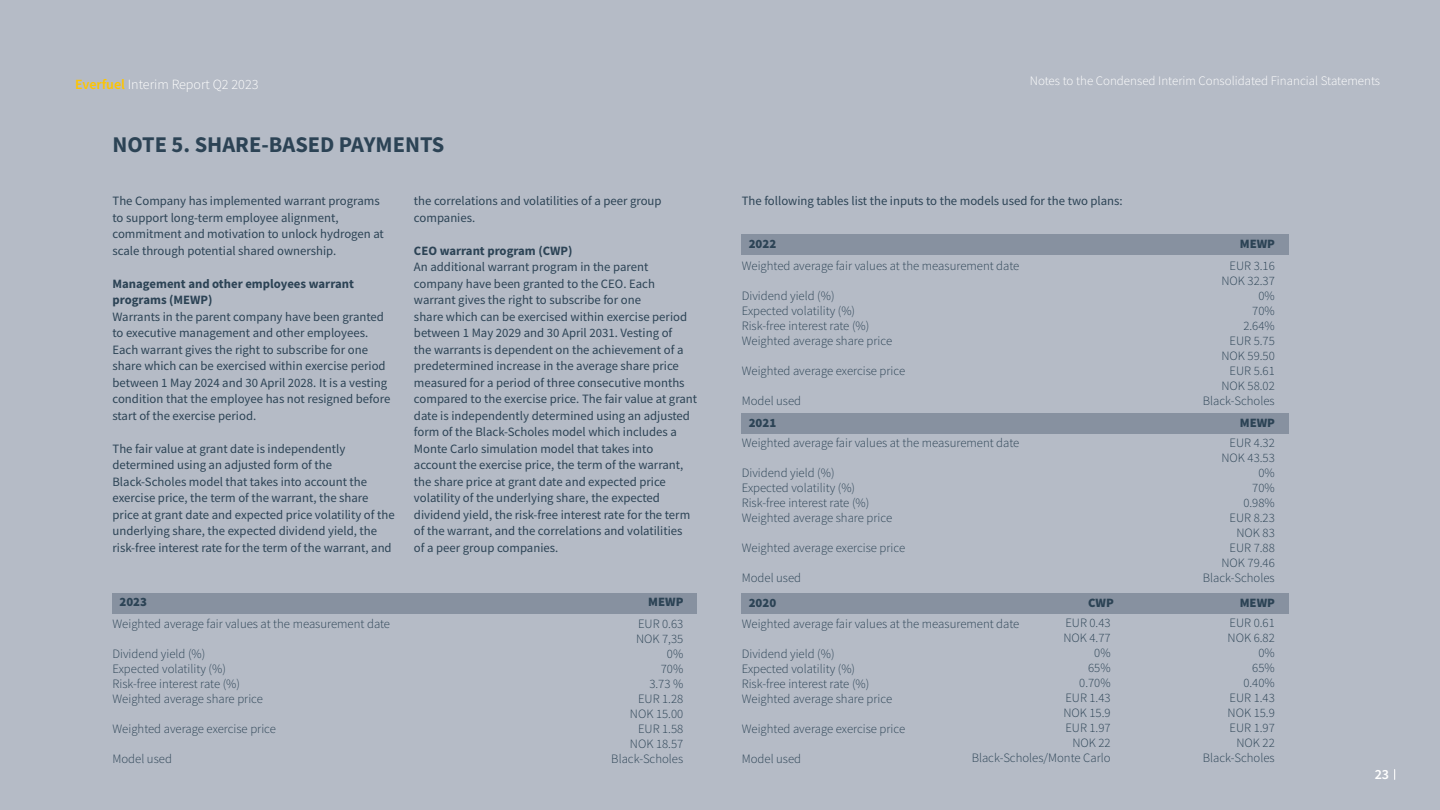
<style>
.page{position:relative;width:1440px;height:810px;background:#b5bbc6}
.page>*{position:absolute;margin:0;border:0;box-sizing:border-box;transform-origin:0 0}
.t1{font:700 22.5px "Source Sans Pro";color:#2c4355}
.t2{font:300 14.1px "Source Sans Pro";color:#fff}
.t3{font:600 14.1px "Source Sans Pro";color:#fff}
.t4{font:300 12.9px "Source Sans Pro";color:#fff}
.t5{font:12.75px/16.5px "Source Sans Pro";color:#2c4355}
.t6{font:300 12.75px/15px "Source Sans Pro";color:#2c4355;text-align:right}
.t7{font:700 12.75px/16.5px "Source Sans Pro";color:#2c4355}
.t8{font:900 12.75px "Source Sans Pro";color:#2c4355}
.s1{font-weight:600;color:#fec500}
</style>
<div class="page">
<div style="left:742px;top:413px;width:547px;height:21px;background:#8791a0"></div>
<div style="left:742px;top:235px;width:547px;height:20px;background:#8791a0"></div>
<div style="left:112px;top:593px;width:586px;height:20px;background:#8791a0"></div>
<div style="left:742px;top:593px;width:547px;height:20px;background:#8791a0"></div>
<p class="t2" style="left:75px;top:76px;width:185px"><span class="s1">Everfuel</span> Interim Report Q2 2023</p>
<h1 class="t1" style="left:112px;top:129px;width:333px">NOTE 5. SHARE-BASED PAYMENTS</h1>
<p class="t5" style="left:112px;top:193px;width:273px">The Company has implemented warrant programs to support long-term employee alignment, commitment and motivation to unlock hydrogen at scale through potential shared ownership.</p>
<p class="t7" style="left:112px;top:275px;width:243px">Management and other employees warrant programs (MEWP)</p>
<p class="t5" style="left:112px;top:308px;width:279px">Warrants in the parent company have been granted to executive management and other employees.<br>Each warrant gives the right to subscribe for one share which can be exercised within exercise period between 1 May 2024 and 30 April 2028. It is a vesting condition that the employee has not resigned before start of the exercise period.</p>
<p class="t5" style="left:112px;top:440px;width:284px">The fair value at grant date is independently determined using an adjusted form of the Black-Scholes model that takes into account the exercise price, the term of the warrant, the share price at grant date and expected price volatility of the underlying share, the expected dividend yield, the risk-free interest rate for the term of the warrant, and</p>
<p class="t5" style="left:414px;top:193px;width:249px">the correlations and volatilities of a peer group companies.</p>
<p class="t7" style="left:414px;top:242px;width:160px">CEO warrant program (CWP)</p>
<p class="t5" style="left:414px;top:259px;width:285px">An additional warrant program in the parent company have been granted to the CEO. Each warrant gives the right to subscribe for one<br>share which can be exercised within exercise period between 1 May 2029 and 30 April 2031. Vesting of<br>the warrants is dependent on the achievement of a predetermined increase in the average share price measured for a period of three consecutive months compared to the exercise price. The fair value at grant date is independently determined using an adjusted form of the Black-Scholes model which includes a Monte Carlo simulation model that takes into account the exercise price, the term of the warrant, the share price at grant date and expected price volatility of the underlying share, the expected dividend yield, the risk-free interest rate for the term of the warrant, and the correlations and volatilities<br>of a peer group companies.</p>
<p class="t4" style="left:1030px;top:73px;width:352px">Notes to the Condensed Interim Consolidated Financial Statements</p>
<p class="t5" style="left:742px;top:193px;width:383px">The following tables list the inputs to the models used for the two plans:</p>
<p class="t8" style="left:749px;top:235px;width:29px">2022</p>
<p class="t8" style="left:1240px;top:235px;width:37px">MEWP</p>
<p class="t6" style="left:742px;top:258px;width:279px">Weighted average fair values at the measurement date</p>
<p class="t6" style="left:742px;top:288px;width:152px;text-align:left">Dividend yield (%)<br>Expected volatility (%)<br>Risk-free interest rate (%)<br>Weighted average share price</p>
<p class="t6" style="left:742px;top:363px;width:165px">Weighted average exercise price</p>
<p class="t6" style="left:742px;top:393px;width:61px">Model used</p>
<p class="t6" style="left:1203px;top:258px;width:73px">EUR 3.16<br>NOK 32.37<br>0%<br>70%<br>2.64%<br>EUR 5.75<br>NOK 59.50<br>EUR 5.61<br>NOK 58.02<br>Black-Scholes</p>
<p class="t8" style="left:749px;top:414px;width:29px">2021</p>
<p class="t8" style="left:1240px;top:414px;width:37px">MEWP</p>
<p class="t6" style="left:742px;top:435px;width:279px">Weighted average fair values at the measurement date</p>
<p class="t6" style="left:742px;top:465px;width:152px;text-align:left">Dividend yield (%)<br>Expected volatility (%)<br>Risk-free interest rate (%)<br>Weighted average share price</p>
<p class="t6" style="left:742px;top:540px;width:165px">Weighted average exercise price</p>
<p class="t6" style="left:742px;top:570px;width:61px">Model used</p>
<p class="t6" style="left:1203px;top:435px;width:73px">EUR 4.32<br>NOK 43.53<br>0%<br>70%<br>0.98%<br>EUR 8.23<br>NOK 83<br>EUR 7.88<br>NOK 79.46<br>Black-Scholes</p>
<p class="t8" style="left:648px;top:593px;width:37px">MEWP</p>
<p class="t8" style="left:119px;top:593px;width:29px">2023</p>
<p class="t8" style="left:749px;top:594px;width:29px">2020</p>
<p class="t8" style="left:1088px;top:594px;width:27px">CWP</p>
<p class="t8" style="left:1240px;top:594px;width:37px">MEWP</p>
<p class="t6" style="left:112px;top:616px;width:279px">Weighted average fair values at the measurement date</p>
<p class="t6" style="left:112px;top:646px;width:152px;text-align:left">Dividend yield (%)<br>Expected volatility (%)<br>Risk-free interest rate (%)<br>Weighted average share price</p>
<p class="t6" style="left:112px;top:721px;width:165px">Weighted average exercise price</p>
<p class="t6" style="left:112px;top:751px;width:61px">Model used</p>
<p class="t6" style="left:611px;top:616px;width:73px">EUR 0.63<br>NOK 7,35<br>0%<br>70%<br>3.73 %<br>EUR 1.28<br>NOK 15.00<br>EUR 1.58<br>NOK 18.57<br>Black-Scholes</p>
<p class="t6" style="left:972px;top:615px;width:140px">EUR 0.43<br>NOK 4.77<br>0%<br>65%<br>0.70%<br>EUR 1.43<br>NOK 15.9<br>EUR 1.97<br>NOK 22<br>Black-Scholes/Monte Carlo</p>
<p class="t6" style="left:1203px;top:615px;width:73px">EUR 0.61<br>NOK 6.82<br>0%<br>65%<br>0.40%<br>EUR 1.43<br>NOK 15.9<br>EUR 1.97<br>NOK 22<br>Black-Scholes</p>
<p class="t6" style="left:742px;top:617px;width:279px">Weighted average fair values at the measurement date</p>
<p class="t6" style="left:742px;top:647px;width:152px;text-align:left">Dividend yield (%)<br>Expected volatility (%)<br>Risk-free interest rate (%)<br>Weighted average share price</p>
<p class="t6" style="left:742px;top:722px;width:165px">Weighted average exercise price</p>
<p class="t6" style="left:742px;top:752px;width:61px">Model used</p>
<p class="t3" style="left:1375px;top:765px;width:16px">23</p>
</div>
